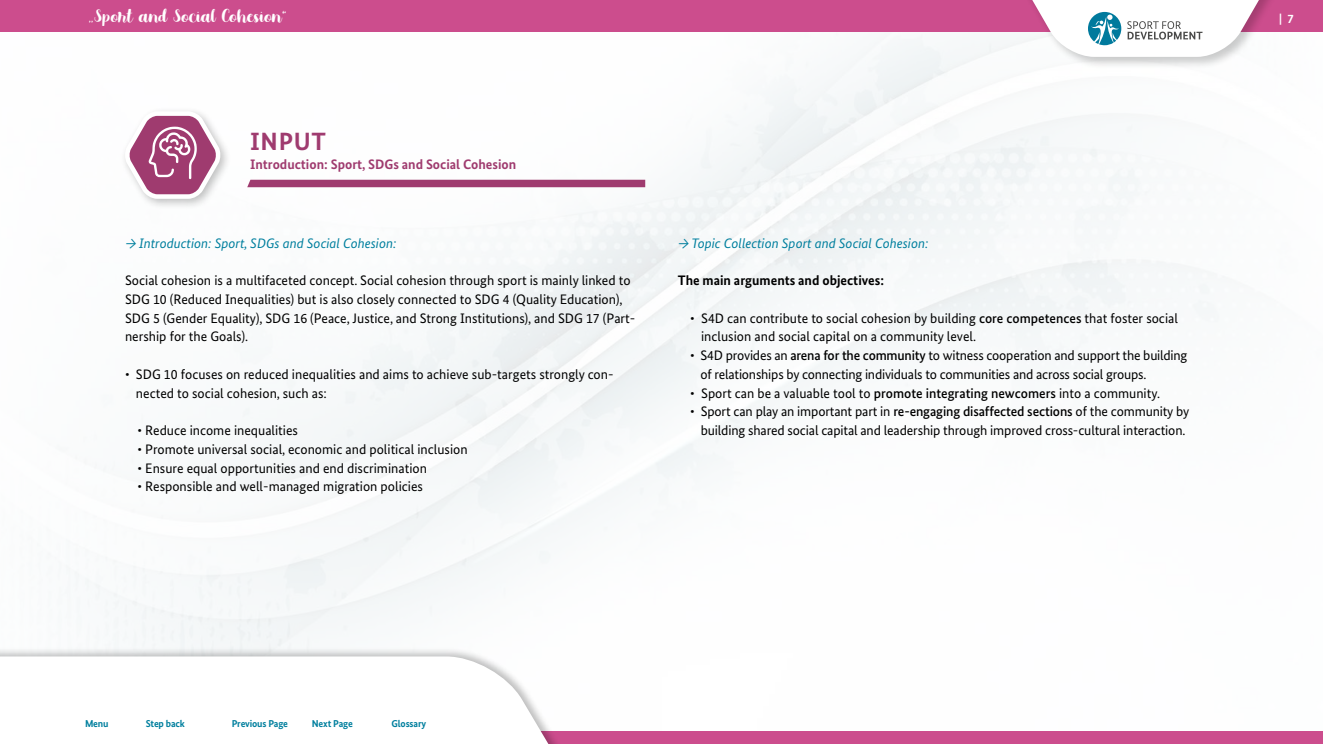
<style>
.page{position:relative;width:1323px;height:744px;background:#fff}
.page>*{position:absolute;margin:0;border:0;box-sizing:border-box;transform-origin:0 0}
.t1{font:700 25px "Bundes Sans";letter-spacing:.03em;color:#9f3b6f}
.t2{font:22.5px "Moonbright Demo";color:#fff}
.t3{font:13.75px/18.8px "Bundes Sans";color:#000}
.t4{font:italic 13.75px "Bundes Sans";color:#007f9e}
.t5{font:700 13.75px "Bundes Sans";color:#9f3b6f}
.t6{font:700 13.75px "Bundes Sans";color:#000}
.t7{font:700 12.5px "Bundes Sans";color:#fff}
.t8{font:700 10px "Bundes Sans";letter-spacing:-.015em;color:#007f9e}
.s1{font-weight:500}
</style>
<div class="page">
<div style="left:120px;top:106px;width:112px;height:104px;background:#000;opacity:.25"></div>
<svg style="left:120px;top:109px;width:105px;height:92px"></svg>
<div style="left:247px;top:180px;width:398px;height:7px;background:#9f3b6f"></div>
<div style="left:0;top:0;width:1322px;height:32px;background:#cc4d8d"></div>
<div style="left:0;top:731px;width:1322px;height:13px;background:#cc4d8d"></div>
<div style="left:990px;top:0;width:321px;height:70px;background:#000;opacity:.2"></div>
<svg style="left:987px;top:0;width:316px;height:59px"></svg>
<div style="left:0;top:648px;width:699px;height:96px;background:#000;opacity:.25"></div>
<svg style="left:0;top:656px;width:697px;height:88px"></svg>
<h2 class="t2" style="left:88px;top:5px;width:200px">„Sport and Social Cohesion“</h2>
<h1 class="t1" style="left:250px;top:126px;width:77px">INPUT</h1>
<p class="t5" style="left:250px;top:156px;width:268px">Introduction: Sport, SDGs and Social Cohesion</p>
<p class="t4" style="left:125px;top:234px;width:273px">→ Introduction: Sport, SDGs and Social Cohesion:</p>
<p class="t3" style="left:125px;top:271px;width:512px">Social cohesion is a multifaceted concept. Social cohesion through sport is mainly linked to SDG 10 (Reduced Inequalities) but is also closely connected to SDG 4 (Quality Education), SDG 5 (Gender Equality), SDG 16 (Peace, Justice, and Strong Institutions), and SDG 17 (Part&shy;nership for the Goals).</p>
<p class="t3" style="left:136px;top:365px;width:479px;text-indent:-11px">• SDG 10 focuses on reduced inequalities and aims to achieve sub-targets strongly con&shy;nected to social cohesion, such as:</p>
<p class="t3" style="left:137px;top:421px;width:162px">• Reduce income inequalities</p>
<p class="t3" style="left:137px;top:440px;width:331px">• Promote universal social, economic and political inclusion</p>
<p class="t3" style="left:137px;top:458px;width:291px">• Ensure equal opportunities and end discrimination</p>
<p class="t3" style="left:137px;top:477px;width:287px">• Responsible and well-managed migration policies</p>
<p class="t4" style="left:678px;top:234px;width:252px">→ Topic Collection Sport and Social Cohesion:</p>
<p class="t6" style="left:678px;top:272px;width:208px">The main arguments and objectives:</p>
<p class="t3" style="left:701px;top:308px;width:478px;text-indent:-11px">• S4D can contribute to social cohesion by building <span class="s1">core competences</span> that foster social inclusion and social capital on a community level.</p>
<p class="t3" style="left:700px;top:346px;width:488px;text-indent:-10px">• S4D provides an <span class="s1">arena for the community</span> to witness cooperation and support the building of relationships by connecting individuals to communities and across social groups.</p>
<p class="t3" style="left:690px;top:383px;width:471px">• Sport can be a valuable tool to <span class="s1">promote integrating newcomers</span> into a community.</p>
<p class="t3" style="left:690px;top:402px;width:500px;text-align:center">• Sport can play an important part in <span class="s1">re-engaging disaffected sections</span> of the community by building shared social capital and leadership through improved cross-cultural interaction.</p>
<p class="t8" style="left:85px;top:717px;width:25px">Menu</p>
<p class="t8" style="left:146px;top:717px;width:41px">Step back</p>
<p class="t8" style="left:232px;top:717px;width:58px">Previous Page</p>
<p class="t8" style="left:312px;top:717px;width:42px">Next Page</p>
<p class="t8" style="left:391px;top:717px;width:36px">Glossary</p>
<p class="t7" style="left:1279px;top:11px;width:16px">| 7</p>
</div>
